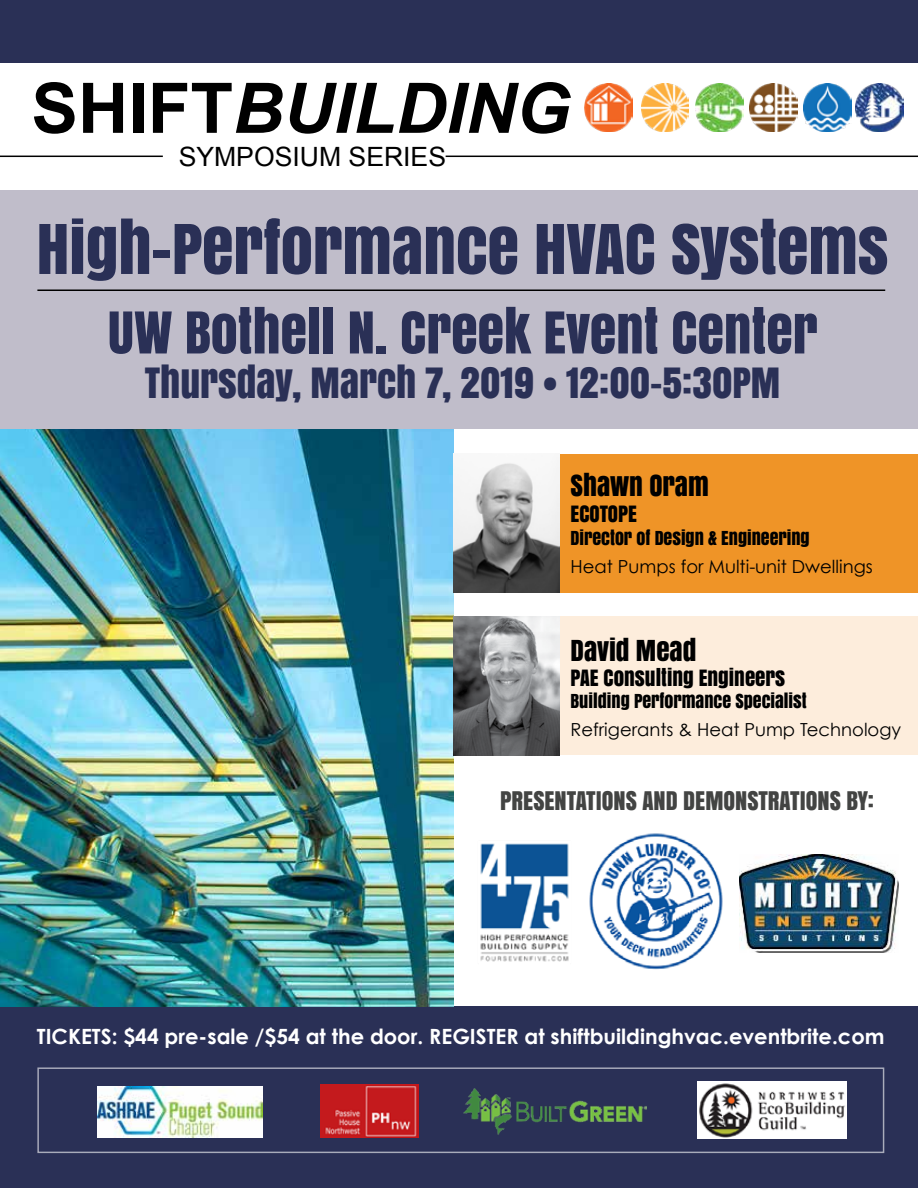
<style>
.page{position:relative;width:918px;height:1188px;background:#fff}
.page>*{position:absolute;margin:0;border:0;box-sizing:border-box;transform-origin:0 0}
.t1{font:italic 700 69.75px "Arial";color:#000}
.t2{font:64.2px "Anton";color:#2a3056}
.t3{font:54px "Anton";color:#2a3056}
.t4{font:39px "Anton";color:#2a3056}
.t5{font:27px "Anton";color:#000}
.t6{font:26.55px "Arial";color:#000}
.t7{font:24px "Anton";color:#434443}
.t8{font:700 21px "Century Gothic";color:#fff}
.t9{font:21px "Anton";color:#000}
.t10{font:18px "Century Gothic";color:#000}
.t11{font:18px "Anton";color:#000}
.s1{font-style:normal}
</style>
<div class="page">
<div style="left:1px;top:1007px;width:917px;height:181px;background:#2a3056"></div>
<img style="left:1px;top:429px;width:452px;height:578px">
<div style="left:1px;top:190px;width:917px;height:239px;background:#c0bdca"></div>
<div style="left:560px;top:454px;width:358px;height:139px;background:#ef9427"></div>
<div style="left:453px;top:616px;width:465px;height:139px;background:#fdeddc"></div>
<img style="left:453px;top:463px;width:107px;height:130px">
<img style="left:453px;top:616px;width:107px;height:139px">
<img style="left:698px;top:1082px;width:148px;height:56px">
<img style="left:97px;top:1086px;width:165px;height:52px">
<img style="left:321px;top:1084px;width:98px;height:54px">
<img style="left:463px;top:1088px;width:184px;height:47px">
<img style="left:585px;top:84px;width:47px;height:47px">
<img style="left:641px;top:84px;width:48px;height:47px">
<img style="left:696px;top:84px;width:47px;height:47px">
<img style="left:750px;top:84px;width:47px;height:47px">
<img style="left:804px;top:84px;width:47px;height:47px">
<img style="left:856px;top:84px;width:47px;height:47px">
<hr style="left:0;top:156px;width:163px;height:1px;background:#000">
<hr style="left:446px;top:156px;width:472px;height:1px;background:#000">
<div style="left:1px;top:0;width:917px;height:62px;background:#2a3056"></div>
<hr style="left:37px;top:290px;width:848px;height:1px;background:#000">
<img style="left:740px;top:855px;width:159px;height:97px">
<img style="left:589px;top:833px;width:134px;height:137px">
<img style="left:480px;top:843px;width:89px;height:119px">
<h1 class="t1" style="left:31px;top:63px;width:540px"><span class="s1">SHIFT</span>BUILDING</h1>
<p class="t6" style="left:179px;top:139px;width:269px">SYMPOSIUM SERIES</p>
<h2 class="t2" style="left:37px;top:198px;width:853px">HIGH-PERFORMANCE HVAC SYSTEMS</h2>
<h3 class="t3" style="left:107px;top:290px;width:712px">UW BOTHELL N. CREEK EVENT CENTER</h3>
<h3 class="t4" style="left:145px;top:353px;width:637px">THURSDAY, MARCH 7, 2019 • 12:00-5:30PM</h3>
<p class="t5" style="left:571px;top:465px;width:140px">SHAWN ORAM</p>
<p class="t9" style="left:571px;top:497px;width:68px">ECOTOPE</p>
<p class="t11" style="left:571px;top:524px;width:241px">DIRECTOR OF DESIGN &amp; ENGINEERING</p>
<p class="t10" style="left:571px;top:555px;width:304px">Heat Pumps for Multi-unit Dwellings</p>
<p class="t5" style="left:571px;top:629px;width:127px">DAVID MEAD</p>
<p class="t9" style="left:571px;top:662px;width:216px">PAE CONSULTING ENGINEERS</p>
<p class="t11" style="left:571px;top:687px;width:238px">BUILDING PERFORMANCE SPECIALIST</p>
<p class="t10" style="left:571px;top:718px;width:332px">Refrigerants &amp; Heat Pump Technology</p>
<p class="t7" style="left:500px;top:782px;width:375px">PRESENTATIONS AND DEMONSTRATIONS BY:</p>
<p class="t8" style="left:37px;top:1023px;width:849px">TICKETS: $44 pre-sale /$54 at the door. REGISTER at shiftbuildinghvac.eventbrite.com</p>
</div>
